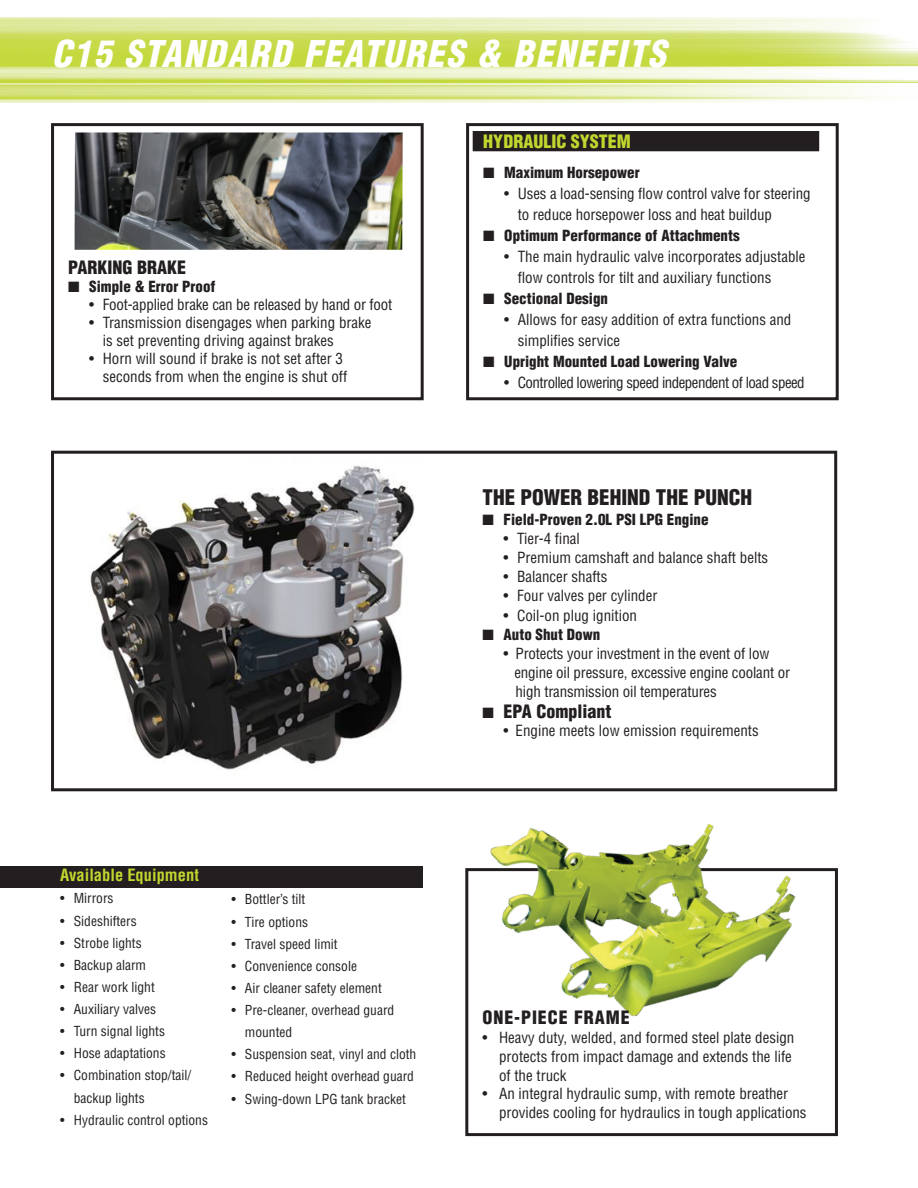
<style>
.page{position:relative;width:918px;height:1188px;background:#fff}
.page>*{position:absolute;margin:0;border:0;box-sizing:border-box;transform-origin:0 0}
.t1{font:italic 900 condensed 36px "Helvetica";letter-spacing:.05em;color:#fff}
.t2{font:900 condensed 21px "Helvetica";color:#231f20}
.t3{font:900 condensed 18px "Helvetica";color:#231f20}
.t4{font:900 condensed 18px "Helvetica";color:#c1d72f}
.t5{font:900 condensed 18px "Helvetica";letter-spacing:.05em;color:#231f20}
.t6{font:700 condensed 16.5px "Helvetica";color:#c1d72f}
.t7{font:condensed 15px/18.8px "Helvetica";color:#231f20}
.t8{font:900 condensed 15px "Helvetica";color:#231f20}
.t9{font:condensed 15px "Helvetica";letter-spacing:-.035em;color:#231f20}
.t10{font:condensed 13.5px/22.2px "Helvetica";color:#231f20}
</style>
<div class="page">
<div style="left:0;top:866px;width:422px;height:21px;background:#231f20"></div>
<div style="left:465px;top:868px;width:373px;height:268px;border:3px solid #231f20"></div>
<div style="left:51px;top:451px;width:786px;height:340px;border:3px solid #231f20"></div>
<img style="left:435px;top:787px;width:394px;height:299px">
<img style="left:75px;top:133px;width:328px;height:116px">
<div style="left:465px;top:123px;width:362px;height:36px;background:#231f20"></div>
<div style="left:458px;top:116px;width:376px;height:50px;border:15px solid #fff"></div>
<div style="left:466px;top:123px;width:373px;height:277px;border:3px solid #231f20"></div>
<div style="left:51px;top:123px;width:373px;height:277px;border:3px solid #231f20"></div>
<img style="left:90px;top:465px;width:325px;height:305px">
<img style="left:0;top:18px;width:918px;height:85px">
<p class="t1" style="left:52px;top:31px;width:616px">C15 STANDARD FEATURES &amp; BENEFITS</p>
<p class="t3" style="left:68px;top:257px;width:119px">PARKING BRAKE</p>
<p class="t8" style="left:68px;top:278px;width:149px">■ Simple &amp; Error Proof</p>
<p class="t7" style="left:89px;top:295px;width:304px">• Foot-applied brake can be released by hand or foot</p>
<p class="t7" style="left:89px;top:313px;width:284px">• Transmission disengages when parking brake</p>
<p class="t7" style="left:103px;top:331px;width:233px">is set preventing driving against brakes</p>
<p class="t7" style="left:89px;top:349px;width:255px">• Horn will sound if brake is not set after 3</p>
<p class="t7" style="left:103px;top:367px;width:246px">seconds from when the engine is shut off</p>
<p class="t6" style="left:60px;top:865px;width:140px">Available Equipment</p>
<p class="t10" style="left:60px;top:887px;width:55px">• Mirrors</p>
<p class="t10" style="left:60px;top:909px;width:78px">• Sideshifters</p>
<p class="t10" style="left:60px;top:931px;width:83px">• Strobe lights</p>
<p class="t10" style="left:60px;top:954px;width:87px">• Backup alarm</p>
<p class="t10" style="left:60px;top:976px;width:96px">• Rear work light</p>
<p class="t10" style="left:60px;top:998px;width:97px">• Auxiliary valves</p>
<p class="t10" style="left:60px;top:1020px;width:106px">• Turn signal lights</p>
<p class="t10" style="left:60px;top:1042px;width:107px">• Hose adaptations</p>
<p class="t10" style="left:60px;top:1064px;width:132px">• Combination stop/tail/</p>
<p class="t10" style="left:74px;top:1086px;width:72px">backup lights</p>
<p class="t10" style="left:60px;top:1108px;width:149px">• Hydraulic control options</p>
<p class="t10" style="left:231px;top:888px;width:75px">• Bottler’s tilt</p>
<p class="t10" style="left:231px;top:910px;width:78px">• Tire options</p>
<p class="t10" style="left:231px;top:932px;width:108px">• Travel speed limit</p>
<p class="t10" style="left:231px;top:954px;width:127px">• Convenience console</p>
<p class="t10" style="left:231px;top:977px;width:152px">• Air cleaner safety element</p>
<p class="t10" style="left:245px;top:999px;width:151px;text-indent:-14px">• Pre-cleaner, overhead guard mounted</p>
<p class="t10" style="left:231px;top:1043px;width:186px">• Suspension seat, vinyl and cloth</p>
<p class="t10" style="left:231px;top:1065px;width:184px">• Reduced height overhead guard</p>
<p class="t10" style="left:231px;top:1087px;width:176px">• Swing-down LPG tank bracket</p>
<p class="t4" style="left:483px;top:130px;width:149px">HYDRAULIC SYSTEM</p>
<p class="t8" style="left:483px;top:163px;width:158px">■ Maximum Horsepower</p>
<p class="t7" style="left:504px;top:184px;width:308px">• Uses a load-sensing flow control valve for steering</p>
<p class="t7" style="left:518px;top:205px;width:256px">to reduce horsepower loss and heat buildup</p>
<p class="t8" style="left:483px;top:226px;width:258px">■ Optimum Performance of Attachments</p>
<p class="t7" style="left:504px;top:247px;width:303px">• The main hydraulic valve incorporates adjustable</p>
<p class="t7" style="left:518px;top:268px;width:255px">flow controls for tilt and auxiliary functions</p>
<p class="t8" style="left:483px;top:289px;width:126px">■ Sectional Design</p>
<p class="t7" style="left:504px;top:310px;width:289px">• Allows for easy addition of extra functions and</p>
<p class="t7" style="left:518px;top:331px;width:104px">simplifies service</p>
<p class="t8" style="left:483px;top:352px;width:256px">■ Upright Mounted Load Lowering Valve</p>
<p class="t9" style="left:504px;top:373px;width:302px">• Controlled lowering speed independent of load speed</p>
<p class="t2" style="left:483px;top:485px;width:271px">THE POWER BEHIND THE PUNCH</p>
<p class="t8" style="left:483px;top:510px;width:228px">■ Field-Proven 2.0L PSI LPG Engine</p>
<p class="t7" style="left:504px;top:529px;width:78px">• Tier-4 final</p>
<p class="t7" style="left:504px;top:548px;width:266px">• Premium camshaft and balance shaft belts</p>
<p class="t7" style="left:504px;top:567px;width:105px">• Balancer shafts</p>
<p class="t7" style="left:504px;top:586px;width:155px">• Four valves per cylinder</p>
<p class="t7" style="left:504px;top:606px;width:135px">• Coil-on plug ignition</p>
<p class="t8" style="left:483px;top:625px;width:119px">■ Auto Shut Down</p>
<p class="t7" style="left:514px;top:644px;width:277px;line-height:19.2px;text-indent:-11px">• Protects your investment in the event of low engine oil pressure, excessive engine coolant or high transmission oil temperatures</p>
<p class="t3" style="left:483px;top:700px;width:130px">■ EPA Compliant</p>
<p class="t7" style="left:504px;top:721px;width:257px">• Engine meets low emission requirements</p>
<p class="t5" style="left:483px;top:1007px;width:149px">ONE-PIECE FRAME</p>
<p class="t7" style="left:483px;top:1028px;width:313px;text-align:right">• Heavy duty, welded, and formed steel plate design protects from impact damage and extends the life</p>
<p class="t7" style="left:499px;top:1066px;width:69px">of the truck</p>
<p class="t7" style="left:499px;top:1084px;width:309px;text-indent:-16px">• An integral hydraulic sump, with remote breather provides cooling for hydraulics in tough applications</p>
</div>
